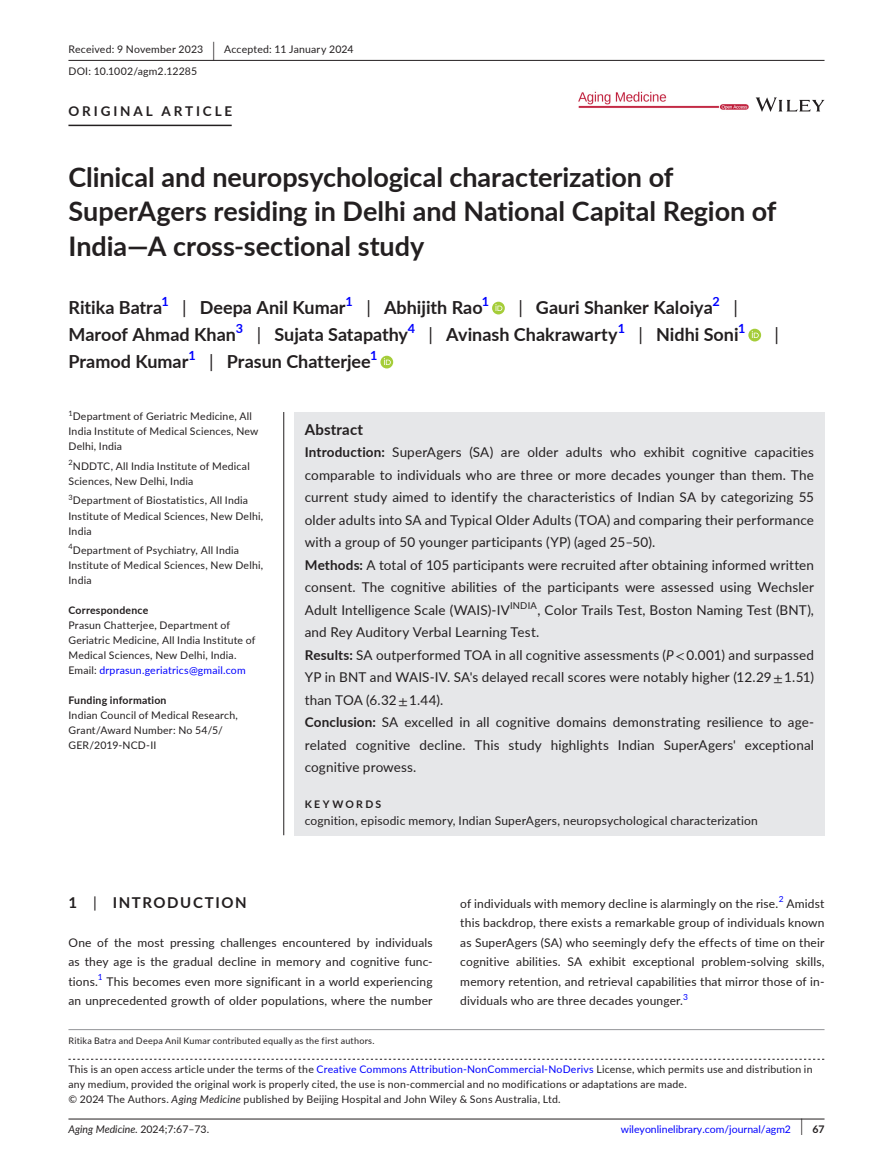
<style>
.page{position:relative;width:893px;height:1174px;background:#fff}
.page>*{position:absolute;margin:0;border:0;box-sizing:border-box;transform-origin:0 0}
.t1{font:700 27px/34.5px "Lato";letter-spacing:-.005em;color:#231f20}
.t2{font:700 18px "Lato";color:#231f20}
.t3{font:18px "Lato";color:#231f20}
.t4{font:700 15px "Lato";letter-spacing:.1em;color:#231f20}
.t5{font:700 15px "Lato";letter-spacing:.015em;color:#231f20}
.t6{font:13.5px/22.5px "Lato";letter-spacing:.01em;color:#231f20}
.t7{font:700 13.5px "Lato";letter-spacing:.215em;color:#231f20}
.t8{font:700 12.6px "Lato";color:#00f}
.t9{font:12px/19.5px "Lato";letter-spacing:.015em;color:#231f20;text-align:justify}
.t10{font:10.5px/15px "Lato";letter-spacing:.02em;color:#231f20}
.t11{font:10.5px "Lato";color:#00f}
.t12{font:700 10.5px "Lato";letter-spacing:.02em;color:#231f20}
.t13{font:italic 10.5px "Lato";color:#231f20}
.t14{font:700 10.5px "Lato";letter-spacing:.22em;color:#231f20}
.t15{font:9.45px "Lato";letter-spacing:.025em;color:#231f20}
.t16{font:9px "Lato";letter-spacing:.025em;color:#231f20}
.t17{font:8.4px "Lato";color:#00f}
.s1{font-size:19.65px}
.s2{font-weight:400}
.s3{color:#00f}
.s4{font-weight:700}
.s5{font-style:italic}
.s6{font-family:"STIX"}
.s7{font-style:normal}
.s8{font-size:17.4px;color:#231f20}
.s9{font-weight:700;color:#231f20}
</style>
<div class="page">
<hr style="left:68px;top:1118px;width:756px;height:1px;background:#231f20">
<svg style="left:756px;top:97px;width:68px;height:15px"></svg>
<img style="left:578px;top:91px;width:170px;height:19px">
<hr style="left:68px;top:60px;width:756px;height:1px;background:#231f20">
<hr style="left:68px;top:125px;width:164px;height:1px;background:#231f20">
<svg style="left:492px;top:302px;width:13px;height:12px"></svg>
<svg style="left:495px;top:304px;width:7px;height:7px"></svg>
<svg style="left:748px;top:329px;width:13px;height:12px"></svg>
<svg style="left:752px;top:331px;width:7px;height:7px"></svg>
<div style="left:380px;top:356px;width:13px;height:12px;background:#a5cd39;border-radius:50%"></div>
<svg style="left:384px;top:358px;width:7px;height:7px"></svg>
<svg style="left:68px;top:1058px;width:756px;height:1px"></svg>
<hr style="left:68px;top:1029px;width:756px;height:1px;background:#939598">
<div style="left:294px;top:412px;width:530px;height:423px;background:#e6e7e9"></div>
<hr style="left:283px;top:412px;width:1px;height:423px;background:#231f20">
<p class="t10" style="left:68px;top:38px;width:287px;line-height:21.8px">Received: 9 November 2023 <span class="s1">|</span> Accepted: 11 January 2024<br>DOI: 10.1002/agm2.12285</p>
<p class="t7" style="left:68px;top:101px;width:165px">ORIGINAL ARTICLE</p>
<h1 class="t1" style="left:68px;top:159px;width:710px">Clinical and neuropsychological characterization of<br>SuperAgers residing in Delhi and National Capital Region of<br>India—A cross-sectional study</h1>
<h2 class="t2" style="left:68px;top:295px;width:95px">Ritika Batra</h2>
<p class="t8" style="left:161px;top:292px;width:9px">1</p>
<h2 class="t2" style="left:182px;top:295px;width:165px"><span class="s2">|</span> Deepa Anil Kumar</h2>
<p class="t8" style="left:346px;top:292px;width:9px">1</p>
<h2 class="t2" style="left:366px;top:295px;width:118px"><span class="s2">|</span> Abhijith Rao</h2>
<p class="t8" style="left:482px;top:292px;width:9px">1</p>
<h2 class="t2" style="left:518px;top:295px;width:196px"><span class="s2">|</span> Gauri Shanker Kaloiya</h2>
<p class="t8" style="left:713px;top:292px;width:9px">2</p>
<h2 class="t3" style="left:733px;top:295px;width:6px">|</h2>
<h2 class="t2" style="left:68px;top:322px;width:169px">Maroof Ahmad Khan</h2>
<p class="t8" style="left:236px;top:319px;width:9px">3</p>
<h2 class="t2" style="left:257px;top:322px;width:153px"><span class="s2">|</span> Sujata Satapathy</h2>
<p class="t8" style="left:408px;top:319px;width:9px">4</p>
<h2 class="t2" style="left:429px;top:322px;width:191px"><span class="s2">|</span> Avinash Chakrawarty</h2>
<p class="t8" style="left:618px;top:319px;width:9px">1</p>
<h2 class="t2" style="left:638px;top:322px;width:102px"><span class="s2">|</span> Nidhi Soni</h2>
<p class="t8" style="left:738px;top:319px;width:9px">1</p>
<h2 class="t3" style="left:775px;top:322px;width:6px">|</h2>
<h2 class="t2" style="left:68px;top:349px;width:122px">Pramod Kumar</h2>
<p class="t8" style="left:188px;top:346px;width:9px">1</p>
<h2 class="t2" style="left:209px;top:349px;width:163px"><span class="s2">|</span> Prasun Chatterjee</h2>
<p class="t8" style="left:370px;top:346px;width:9px">1</p>
<p class="t10" style="left:68px;top:409px;width:192px"><sup>1</sup>Department of Geriatric Medicine, All<br>India Institute of Medical Sciences, New<br>Delhi, India</p>
<p class="t10" style="left:68px;top:458px;width:183px"><sup>2</sup>NDDTC, All India Institute of Medical<br>Sciences, New Delhi, India</p>
<p class="t10" style="left:68px;top:493px;width:196px"><sup>3</sup>Department of Biostatistics, All India<br>Institute of Medical Sciences, New Delhi,<br>India</p>
<p class="t10" style="left:68px;top:542px;width:196px"><sup>4</sup>Department of Psychiatry, All India<br>Institute of Medical Sciences, New Delhi,<br>India</p>
<p class="t12" style="left:68px;top:602px;width:81px">Correspondence</p>
<p class="t10" style="left:68px;top:617px;width:189px">Prasun Chatterjee, Department of Geriatric Medicine, All India Institute of Medical Sciences, New Delhi, India.<br>Email: <span class="s3">drprasun.geriatrics@gmail.com</span></p>
<p class="t12" style="left:68px;top:692px;width:100px">Funding information</p>
<p class="t10" style="left:68px;top:707px;width:171px">Indian Council of Medical Research,<br>Grant/Award Number: No 54/5/<br>GER/2019-NCD-II</p>
<p class="t5" style="left:305px;top:418px;width:60px">Abstract</p>
<p class="t6" style="left:305px;top:440px;width:511px"><span class="s4">Introduction:</span> SuperAgers (SA) are older adults who exhibit cognitive capacities comparable to individuals who are three or more decades younger than them. The current study aimed to identify the characteristics of Indian SA by categorizing 55 older adults into SA and Typical Older Adults (TOA) and comparing their performance with a group of 50 younger participants (YP) (aged 25–50).<br><span class="s4">Methods:</span> A total of 105 participants were recruited after obtaining informed written consent. The cognitive abilities of the participants were assessed using Wechsler Adult Intelligence Scale (WAIS)-IV</p>
<p class="t15" style="left:510px;top:598px;width:28px">INDIA</p>
<p class="t6" style="left:305px;top:598px;width:511px;text-indent:233px">, Color Trails Test, Boston Naming Test (BNT), and Rey Auditory Verbal Learning Test.<br><span class="s4">Results:</span> SA outperformed TOA in all cognitive assessments (<span class="s5">P</span><span class="s6">&lt;</span> 0.001) and surpassed YP in BNT and WAIS-IV. SA's delayed recall scores were notably higher (12.29 <span class="s6">±</span> 1.51) than TOA (6.32 <span class="s6">±</span> 1.44).<br><span class="s4">Conclusion:</span> SA excelled in all cognitive domains demonstrating resilience to age&shy;related cognitive decline. This study highlights Indian SuperAgers' exceptional cognitive prowess.</p>
<p class="t14" style="left:305px;top:796px;width:78px">KEYWORDS</p>
<p class="t9" style="left:305px;top:810px;width:454px">cognition, episodic memory, Indian SuperAgers, neuropsychological characterization</p>
<p class="t4" style="left:68px;top:891px;width:180px">1 <span class="s2">|</span> INTRODUCTION</p>
<p class="t9" style="left:68px;top:932px;width:366px">One of the most pressing challenges encountered by individuals as they age is the gradual decline in memory and cognitive func&shy;tions.<sup>1</sup> This becomes even more significant in a world experiencing an unprecedented growth of older populations, where the number</p>
<p class="t16" style="left:68px;top:1033px;width:308px">Ritika Batra and Deepa Anil Kumar contributed equally as the first authors.</p>
<p class="t9" style="left:460px;top:893px;width:366px">of individuals with memory decline is alarmingly on the rise.<sup>2</sup> Amidst this backdrop, there exists a remarkable group of individuals known as SuperAgers (SA) who seemingly defy the effects of time on their cognitive abilities. SA exhibit exceptional problem-solving skills, memory retention, and retrieval capabilities that mirror those of in&shy;dividuals who are three decades younger.</p>
<p class="t17" style="left:683px;top:991px;width:6px">3</p>
<p class="t10" style="left:68px;top:1061px;width:746px">This is an open access article under the terms of the <span class="s3">Creative Commons Attribution-NonCommercial-NoDerivs</span> License, which permits use and distribution in any medium, provided the original work is properly cited, the use is non-commercial and no modifications or adaptations are made.<br>© 2024 The Authors. <span class="s5">Aging Medicine</span> published by Beijing Hospital and John Wiley &amp; Sons Australia, Ltd.</p>
<p class="t13" style="left:68px;top:1121px;width:142px">Aging Medicine. <span class="s7">2024;7:67–73.</span></p>
<p class="t11" style="left:621px;top:1121px;width:205px">wileyonlinelibrary.com/journal/agm2 <span class="s8">|</span> <span class="s9">67</span></p>
</div>
